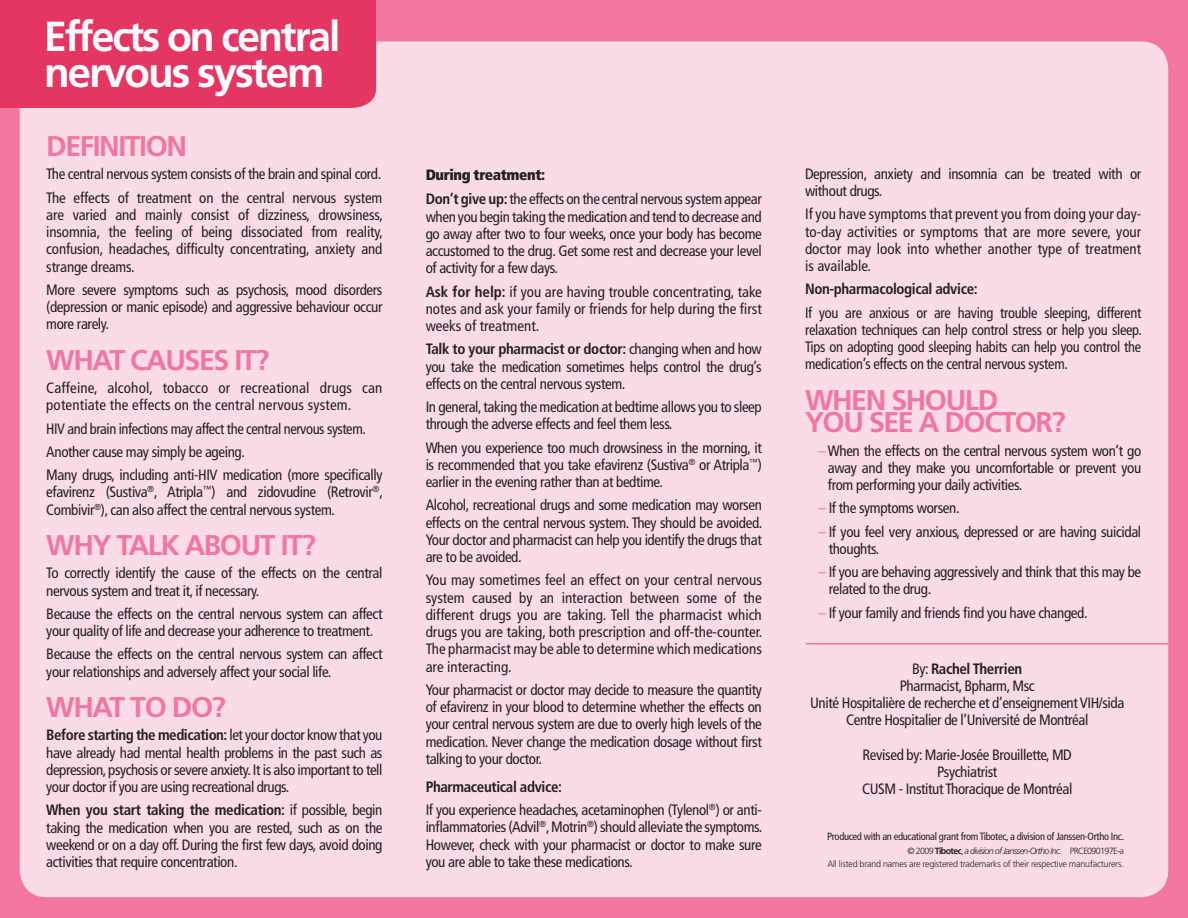
<style>
.page{position:relative;width:1188px;height:918px;background:#f2769f}
.page>*{position:absolute;margin:0;border:0;box-sizing:border-box;transform-origin:0 0}
.vx090081_Header{font:700 42px/36px "Frutiger";letter-spacing:-.05em;color:#fff}
.vx090081_Subhead{font:700 28.5px/22.5px "Frutiger";letter-spacing:-.05em;color:#f2769f}
.vx090081_Body{font:condensed 15px/17.2px "Frutiger";letter-spacing:-.025em;color:#231f20;text-align:justify}
.vx090081_Body-2{font:condensed 15px/17.2px "Frutiger";letter-spacing:-.025em;color:#231f20;text-align:justify;scale:.96 1}
.vx090081_Body-3{font:condensed 15px/17.2px "Frutiger";letter-spacing:.01em;color:#231f20}
.vx090081_Body-4{font:700 condensed 15px "Frutiger";letter-spacing:-.025em;color:#231f20}
.vx090081_Body-5{font:900 condensed 15px "Frutiger";letter-spacing:-.025em;color:#231f20}
.vx090081_Body-6{font:condensed 15px "Frutiger";color:#231f20}
.vx090081_Body-7{font:condensed 10.5px "Frutiger";letter-spacing:-.03em;color:#231f20}
.vx090081_Body-8{font:300 9px "Frutiger";letter-spacing:-.025em;color:#231f20}
.vx090081_Mousetype{font:italic 300 9px "Frutiger";letter-spacing:-.075em;color:#231f20}
.s1{font-weight:700}
.s2{color:#f2769f}
.s3{font-weight:400}
.s4{font-style:normal}
.s5{font-weight:700;font-style:normal}
</style>
<div class="page">
<div style="left:20px;top:41px;width:1148px;height:856px;background:#fbdbe4;border-radius:27px"></div>
<div style="left:0;top:0;width:376px;height:108px;background:#e53663"></div>
<hr style="left:806px;top:643px;width:376px;height:1px;background:#f2769f">
<p class="vx090081_Header" style="left:44px;top:18px;width:298px">Effects on central nervous system</p>
<p class="vx090081_Subhead" style="left:46px;top:135px;width:142px">DEFINITION</p>
<p class="vx090081_Body" style="left:46px;top:166px;width:337px">The central nervous system consists of the brain and spinal cord.</p>
<p class="vx090081_Body" style="left:46px;top:189px;width:338px">The effects of treatment on the central nervous system are varied and mainly consist of dizziness, drowsiness, insomnia, the feeling of being dissociated from reality, confusion, headaches, difficulty concentrating, anxiety and</p>
<p class="vx090081_Body" style="left:46px;top:258px;width:90px">strange dreams.</p>
<p class="vx090081_Body" style="left:46px;top:281px;width:338px">More severe symptoms such as psychosis, mood disorders (depression or manic episode) and aggressive behaviour occur more rarely.</p>
<p class="vx090081_Subhead" style="left:46px;top:348px;width:225px">WHAT CAUSES IT?</p>
<p class="vx090081_Body-3" style="left:46px;top:379px;width:338px">Caffeine, alcohol, tobacco or recreational drugs can potentiate the effects on the central nervous system.</p>
<p class="vx090081_Body" style="left:46px;top:420px;width:321px">HIV and brain infections may affect the central nervous system.</p>
<p class="vx090081_Body" style="left:46px;top:443px;width:200px">Another cause may simply be ageing.</p>
<p class="vx090081_Body" style="left:46px;top:466px;width:338px">Many drugs, including anti-HIV medication (more specifically efavirenz (Sustiva<sup>®</sup>, Atripla<sup>™</sup>) and zidovudine (Retrovir<sup>®</sup>, Combivir<sup>®</sup>), can also affect the central nervous system.</p>
<p class="vx090081_Subhead" style="left:46px;top:534px;width:271px">WHY TALK ABOUT IT?</p>
<p class="vx090081_Body" style="left:46px;top:565px;width:338px">To correctly identify the cause of the effects on the central nervous system and treat it, if necessary.</p>
<p class="vx090081_Body" style="left:46px;top:605px;width:338px">Because the effects on the central nervous system can affect your quality of life and decrease your adherence to treatment.</p>
<p class="vx090081_Body" style="left:46px;top:646px;width:338px">Because the effects on the central nervous system can affect your relationships and adversely affect your social life.</p>
<p class="vx090081_Subhead" style="left:46px;top:696px;width:181px">WHAT TO DO?</p>
<p class="vx090081_Body" style="left:46px;top:727px;width:338px"><span class="s1">Before starting the medication:</span> let your doctor know that you have already had mental health problems in the past such as depression, psychosis or severe anxiety. It is also important to tell your doctor if you are using recreational drugs.</p>
<p class="vx090081_Body" style="left:46px;top:802px;width:338px"><span class="s1">When you start taking the medication:</span> if possible, begin taking the medication when you are rested, such as on the weekend or on a day off. During the first few days, avoid doing activities that require concentration.</p>
<p class="vx090081_Body-5" style="left:426px;top:165px;width:121px">During treatment:</p>
<p class="vx090081_Body" style="left:426px;top:191px;width:338px"><span class="s1">Don’t give up:</span> the effects on the central nervous system appear when you begin taking the medication and tend to decrease and go away after two to four weeks, once your body has become accustomed to the drug. Get some rest and decrease your level of activity for a few days.</p>
<p class="vx090081_Body" style="left:426px;top:283px;width:338px"><span class="s1">Ask for help:</span> if you are having trouble concentrating, take notes and ask your family or friends for help during the first weeks of treatment.</p>
<p class="vx090081_Body" style="left:426px;top:341px;width:338px"><span class="s1">Talk to your pharmacist or doctor:</span> changing when and how you take the medication sometimes helps control the drug’s effects on the central nervous system.</p>
<p class="vx090081_Body" style="left:426px;top:398px;width:338px">In general, taking the medication at bedtime allows you to sleep through the adverse effects and feel them less.</p>
<p class="vx090081_Body" style="left:426px;top:439px;width:338px">When you experience too much drowsiness in the morning, it is recommended that you take efavirenz (Sustiva<sup>®</sup> or Atripla<sup>™</sup>) earlier in the evening rather than at bedtime.</p>
<p class="vx090081_Body" style="left:426px;top:497px;width:338px">Alcohol, recreational drugs and some medication may worsen effects on the central nervous system. They should be avoided.<br>Your doctor and pharmacist can help you identify the drugs that are to be avoided.</p>
<p class="vx090081_Body" style="left:426px;top:572px;width:338px">You may sometimes feel an effect on your central nervous system caused by an interaction between some of the different drugs you are taking. Tell the pharmacist which drugs you are taking, both prescription and off-the-counter.<br>The pharmacist may be able to determine which medications are interacting.</p>
<p class="vx090081_Body" style="left:426px;top:681px;width:338px">Your pharmacist or doctor may decide to measure the quantity of efavirenz in your blood to determine whether the effects on your central nervous system are due to overly high levels of the medication. Never change the medication dosage without first talking to your doctor.</p>
<p class="vx090081_Body-4" style="left:426px;top:778px;width:138px">Pharmaceutical advice:</p>
<p class="vx090081_Body" style="left:426px;top:801px;width:338px">If you experience headaches, acetaminophen (Tylenol<sup>®</sup>) or anti&shy;inflammatories (Advil<sup>®</sup>, Motrin<sup>®</sup>) should alleviate the symptoms.<br>However, check with your pharmacist or doctor to make sure you are able to take these medications.</p>
<p class="vx090081_Body" style="left:805px;top:165px;width:338px">Depression, anxiety and insomnia can be treated with or</p>
<p class="vx090081_Body" style="left:805px;top:182px;width:79px">without drugs.</p>
<p class="vx090081_Body" style="left:805px;top:206px;width:338px">If you have symptoms that prevent you from doing your day&shy;to-day activities or symptoms that are more severe, your doctor may look into whether another type of treatment</p>
<p class="vx090081_Body-6" style="left:805px;top:257px;width:68px">is available.</p>
<p class="vx090081_Body-4" style="left:805px;top:280px;width:174px">Non-pharmacological advice:</p>
<p class="vx090081_Body-2" style="left:805px;top:304px;width:352px">If you are anxious or are having trouble sleeping, different relaxation techniques can help control stress or help you sleep.<br>Tips on adopting good sleeping habits can help you control the medication’s effects on the central nervous system.</p>
<p class="vx090081_Subhead" style="left:805px;top:389px;width:262px">WHEN SHOULD<br>YOU SEE A DOCTOR?</p>
<p class="vx090081_Body" style="left:828px;top:442px;width:315px;text-indent:-9px"><span class="s2">–</span>When the effects on the central nervous system won’t go away and they make you uncomfortable or prevent you from performing your daily activities.</p>
<p class="vx090081_Body" style="left:819px;top:500px;width:143px"><span class="s2">–</span> If the symptoms worsen.</p>
<p class="vx090081_Body" style="left:829px;top:523px;width:314px;text-indent:-10px"><span class="s2">–</span> If you feel very anxious, depressed or are having suicidal thoughts.</p>
<p class="vx090081_Body" style="left:829px;top:563px;width:314px;text-indent:-10px"><span class="s2">–</span> If you are behaving aggressively and think that this may be related to the drug.</p>
<p class="vx090081_Body" style="left:819px;top:604px;width:271px"><span class="s2">–</span> If your family and friends find you have changed.</p>
<p class="vx090081_Body-4" style="left:912px;top:660px;width:112px"><span class="s3">By:</span> Rachel Therrien</p>
<p class="vx090081_Body" style="left:900px;top:677px;width:136px">Pharmacist, Bpharm, Msc</p>
<p class="vx090081_Body" style="left:810px;top:694px;width:316px">Unité Hospitalière de recherche et d’enseignement VIH/sida</p>
<p class="vx090081_Body" style="left:846px;top:712px;width:244px">Centre Hospitalier de l’Université de Montréal</p>
<p class="vx090081_Body" style="left:863px;top:746px;width:211px">Revised by: Marie-Josée Brouillette, MD</p>
<p class="vx090081_Body" style="left:937px;top:763px;width:62px">Psychiatrist</p>
<p class="vx090081_Body" style="left:862px;top:781px;width:212px">CUSM - Institut Thoracique de Montréal</p>
<p class="vx090081_Body-7" style="left:827px;top:830px;width:299px">Produced with an educational grant from Tibotec, a division of Janssen-Ortho Inc.</p>
<p class="vx090081_Mousetype" style="left:907px;top:845px;width:218px"><span class="s4">© 2009</span> <span class="s5">Tibotec</span><span class="s4">,</span> a division of Janssen-Ortho Inc<span class="s4">. PRCE090197E-a</span></p>
<p class="vx090081_Body-8" style="left:827px;top:859px;width:298px">All listed brand names are registered trademarks of their respective manufacturers.</p>
</div>
